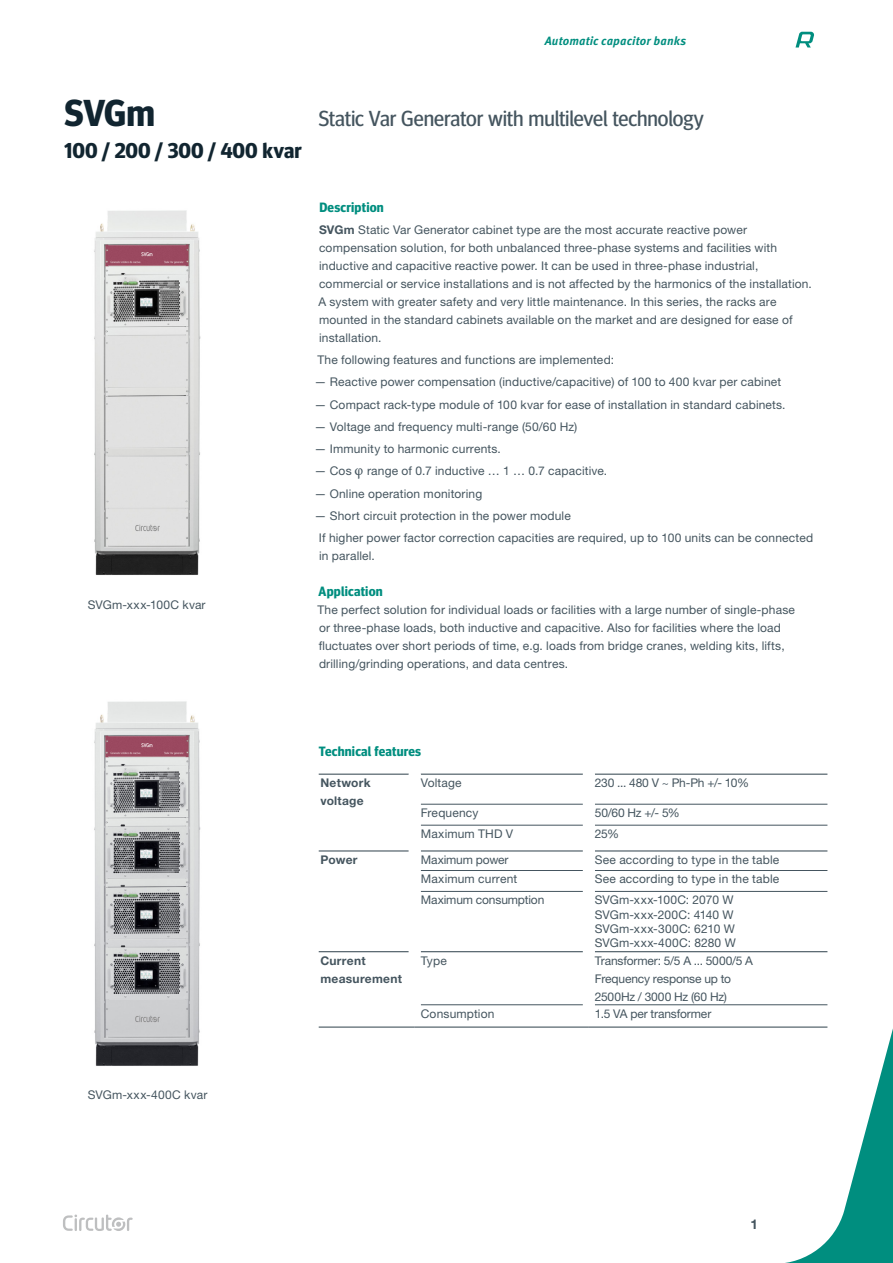
<style>
.page{position:relative;width:893px;height:1263px;background:#fff}
.page>*{position:absolute;margin:0;border:0;box-sizing:border-box;transform-origin:0 0}
.NombreEquipo_1{font:700 37.5px "Meta Head OT";color:#112530}
.Descripcion_1{font:21.75px "Meta Head OT";letter-spacing:-.005em;color:#45555f}
.NombreEquipo_1-2{font:700 21.45px "Meta Head OT";color:#112530}
.Titulo{font:700 13.5px "Meta Head OT";letter-spacing:.015em;color:#008e7f}
.NumeroPag{font:700 13.5px "Helvetica Neue LT Std";color:#45555f}
.TextoSeguido{font:12px/18px "Helvetica Neue LT Std";letter-spacing:.015em;color:#45555f}
.TextoTablas{font:12px/18px "Helvetica Neue LT Std";letter-spacing:.005em;color:#45555f}
.TextoTablas-2{font:700 12px/18px "Helvetica Neue LT Std";letter-spacing:.02em;color:#45555f}
.t1{font:italic 700 12px "Meta Pro";letter-spacing:.01em;color:#008e7f}
.TextoTablas-3{font:12px "Helvetica Neue LT Std";letter-spacing:-.02em;color:#45555f}
.s1{font-weight:700}
.s2{font-family:"Minion Pro";font-size:15px}
</style>
<div class="page">
<svg style="left:795px;top:32px;width:19px;height:16px"></svg>
<svg style="left:318px;top:1004px;width:575px;height:259px"></svg>
<svg style="left:63px;top:1214px;width:70px;height:17px"></svg>
<img style="left:94px;top:210px;width:107px;height:365px">
<img style="left:94px;top:701px;width:107px;height:365px">
<hr style="left:421px;top:804px;width:162px;height:1px;background:#45555f">
<hr style="left:595px;top:804px;width:232px;height:1px;background:#45555f">
<hr style="left:421px;top:825px;width:162px;height:1px;background:#45555f">
<hr style="left:595px;top:825px;width:232px;height:1px;background:#45555f">
<hr style="left:421px;top:870px;width:162px;height:1px;background:#45555f">
<hr style="left:595px;top:870px;width:232px;height:1px;background:#45555f">
<hr style="left:421px;top:891px;width:162px;height:1px;background:#45555f">
<hr style="left:595px;top:891px;width:232px;height:1px;background:#45555f">
<hr style="left:319px;top:774px;width:90px;height:1px;background:#45555f">
<hr style="left:421px;top:774px;width:162px;height:1px;background:#45555f">
<hr style="left:595px;top:774px;width:232px;height:1px;background:#45555f">
<hr style="left:319px;top:850px;width:90px;height:1px;background:#45555f">
<hr style="left:319px;top:951px;width:90px;height:1px;background:#45555f">
<hr style="left:421px;top:850px;width:162px;height:1px;background:#45555f">
<hr style="left:595px;top:850px;width:232px;height:1px;background:#45555f">
<hr style="left:421px;top:951px;width:162px;height:1px;background:#45555f">
<hr style="left:595px;top:951px;width:232px;height:1px;background:#45555f">
<div style="left:411px;top:1028px;width:7px;height:40px;background:#fff"></div>
<div style="left:585px;top:1028px;width:8px;height:40px;background:#fff"></div>
<hr style="left:421px;top:1004px;width:162px;height:1px;background:#45555f">
<hr style="left:595px;top:1004px;width:232px;height:1px;background:#45555f">
<div style="left:409px;top:952px;width:12px;height:53px;background:#fff"></div>
<div style="left:583px;top:952px;width:12px;height:53px;background:#fff"></div>
<div style="left:409px;top:1005px;width:12px;height:21px;background:#fff"></div>
<div style="left:583px;top:1005px;width:12px;height:21px;background:#fff"></div>
<hr style="left:319px;top:1026px;width:96px;height:2px;background:#45555f">
<hr style="left:415px;top:1026px;width:174px;height:2px;background:#45555f">
<hr style="left:589px;top:1026px;width:238px;height:2px;background:#45555f">
<p class="t1" style="left:545px;top:32px;width:143px">Automatic capacitor banks</p>
<p class="NombreEquipo_1" style="left:64px;top:91px;width:92px">SVGm</p>
<p class="NombreEquipo_1-2" style="left:64px;top:138px;width:239px">100 / 200 / 300 / 400 kvar</p>
<p class="Descripcion_1" style="left:318px;top:106px;width:387px">Static Var Generator with multilevel technology</p>
<p class="TextoSeguido" style="left:88px;top:595px;width:119px">SVGm-xxx-100C kvar</p>
<p class="Titulo" style="left:319px;top:199px;width:66px">Description</p>
<p class="TextoSeguido" style="left:318px;top:220px;width:495px"><span class="s1">SVGm</span> Static Var Generator cabinet type are the most accurate reactive power compensation solution, for both unbalanced three-phase systems and facilities with inductive and capacitive reactive power. It can be used in three-phase industrial, commercial or service installations and is not affected by the harmonics of the installation.<br>A system with greater safety and very little maintenance. In this series, the racks are mounted in the standard cabinets available on the market and are designed for ease of installation.</p>
<p class="TextoSeguido" style="left:317px;top:351px;width:298px">The following features and functions are implemented:</p>
<p class="TextoSeguido" style="left:314px;top:373px;width:468px">— Reactive power compensation (inductive/capacitive) of 100 to 400 kvar per cabinet</p>
<p class="TextoSeguido" style="left:314px;top:395px;width:473px">— Compact rack-type module of 100 kvar for ease of installation in standard cabinets.</p>
<p class="TextoSeguido" style="left:314px;top:417px;width:264px">— Voltage and frequency multi-range (50/60 Hz)</p>
<p class="TextoSeguido" style="left:314px;top:440px;width:188px">— Immunity to harmonic currents.</p>
<p class="TextoSeguido" style="left:314px;top:462px;width:294px">— Cos <span class="s2">φ</span> range of 0.7 inductive … 1 … 0.7 capacitive.</p>
<p class="TextoSeguido" style="left:314px;top:484px;width:169px">— Online operation monitoring</p>
<p class="TextoSeguido" style="left:314px;top:506px;width:258px">— Short circuit protection in the power module</p>
<p class="TextoSeguido" style="left:319px;top:529px;width:496px">If higher power factor correction capacities are required, up to 100 units can be connected in parallel.</p>
<p class="Titulo" style="left:319px;top:583px;width:66px">Application</p>
<p class="TextoSeguido" style="left:317px;top:601px;width:479px">The perfect solution for individual loads or facilities with a large number of single-phase or three-phase loads, both inductive and capacitive. Also for facilities where the load fluctuates over short periods of time, e.g. loads from bridge cranes, welding kits, lifts, drilling/grinding operations, and data centres.</p>
<p class="TextoSeguido" style="left:88px;top:1085px;width:121px">SVGm-xxx-400C kvar</p>
<p class="Titulo" style="left:319px;top:743px;width:104px">Technical features</p>
<p class="TextoTablas-2" style="left:320px;top:773px;width:52px">Network voltage</p>
<p class="TextoTablas" style="left:421px;top:773px;width:42px">Voltage</p>
<p class="TextoTablas-3" style="left:595px;top:775px;width:156px">230 ... 480 V ~ Ph-Ph +/- 10%</p>
<p class="TextoTablas" style="left:421px;top:803px;width:59px">Frequency</p>
<p class="TextoTablas" style="left:595px;top:803px;width:87px">50/60 Hz +/- 5%</p>
<p class="TextoTablas" style="left:421px;top:824px;width:94px">Maximum THD V</p>
<p class="TextoTablas" style="left:595px;top:824px;width:26px">25%</p>
<p class="TextoTablas-2" style="left:320px;top:850px;width:39px">Power</p>
<p class="TextoTablas" style="left:421px;top:850px;width:89px">Maximum power</p>
<p class="TextoTablas" style="left:595px;top:850px;width:186px">See according to type in the table</p>
<p class="TextoTablas" style="left:421px;top:870px;width:98px">Maximum current</p>
<p class="TextoTablas" style="left:595px;top:870px;width:186px">See according to type in the table</p>
<p class="TextoTablas" style="left:421px;top:891px;width:125px">Maximum consumption</p>
<p class="TextoTablas" style="left:595px;top:891px;width:140px">SVGm-xxx-100C: 2070 W</p>
<p class="TextoTablas" style="left:595px;top:905px;width:140px">SVGm-xxx-200C: 4140 W</p>
<p class="TextoTablas" style="left:595px;top:919px;width:141px">SVGm-xxx-300C: 6210 W</p>
<p class="TextoTablas" style="left:595px;top:934px;width:142px">SVGm-xxx-400C: 8280 W</p>
<p class="TextoTablas-2" style="left:320px;top:951px;width:83px">Current measurement</p>
<p class="TextoTablas" style="left:421px;top:951px;width:28px">Type</p>
<p class="TextoTablas" style="left:595px;top:951px;width:160px">Transformer: 5/5 A ... 5000/5 A</p>
<p class="TextoTablas" style="left:595px;top:969px;width:138px">Frequency response up to<br>2500Hz / 3000 Hz (60 Hz)</p>
<p class="TextoTablas" style="left:421px;top:1004px;width:75px">Consumption</p>
<p class="TextoTablas" style="left:595px;top:1004px;width:118px">1.5 VA per transformer</p>
<p class="NumeroPag" style="left:750px;top:1216px;width:9px">1</p>
</div>
